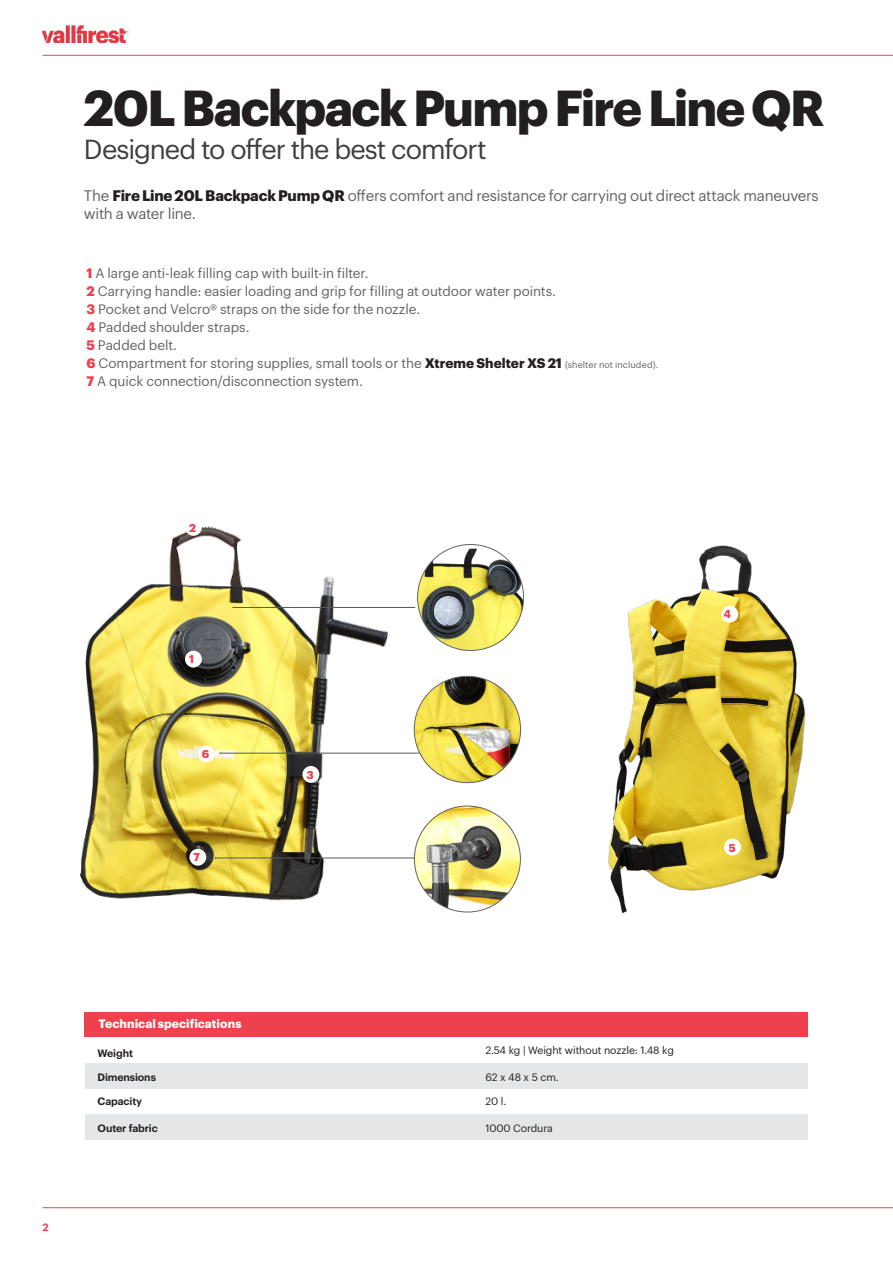
<style>
.page{position:relative;width:893px;height:1263px;background:#fff}
.page>*{position:absolute;margin:0;border:0;box-sizing:border-box;transform-origin:0 0}
._1-Título_del_produc{font:700 49.5px "Graphik";letter-spacing:-.035em;color:#231f20}
._1-Título_del_produc-2{font:27px "Graphik";letter-spacing:-.035em;color:#3e3e3f}
._3-Entradilla{font:15px/18px "Graphik";letter-spacing:-.02em;color:#636366}
.Listado{font:13.5px "Graphik";letter-spacing:-.005em;color:#636366}
._6-TItulo_espec_norm{font:700 12px "Graphik";letter-spacing:.005em;color:#fff}
._1-Título_del_produc-3{font:700 11.25px "Graphik";color:#ee414d}
._6_2-descripcion_esp{font:10.5px "Graphik";letter-spacing:-.01em;color:#231f20}
._6_1-nombre_especif{font:600 10.5px "Graphik";letter-spacing:-.01em;color:#231f20}
.t1{font:600 10.5px "Graphik";color:#ee414d}
.s1{font-weight:700;color:#231f20}
.s2{font-weight:700;color:#ee414d}
.s3{font-size:9px}
</style>
<div class="page">
<hr style="left:43px;top:55px;width:850px;height:1px;background:#ee414d">
<img style="left:43px;top:26px;width:85px;height:17px">
<hr style="left:43px;top:1207px;width:850px;height:1px;background:#ee414d">
<div style="left:84px;top:1012px;width:724px;height:25px;background:#ee414d"></div>
<div style="left:85px;top:1063px;width:723px;height:25px;background:#e5e6e7"></div>
<div style="left:85px;top:1114px;width:723px;height:26px;background:#e5e6e7"></div>
<img style="left:80px;top:526px;width:334px;height:375px">
<hr style="left:215px;top:858px;width:202px;height:1px;background:#57585a">
<img style="left:608px;top:545px;width:198px;height:367px">
<div style="left:721px;top:606px;width:17px;height:16px;background:#fff;border-radius:50%"></div>
<div style="left:724px;top:839px;width:17px;height:16px;background:#fff;border-radius:50%"></div>
<div style="left:198px;top:745px;width:17px;height:17px;background:#fff;border-radius:50%"></div>
<hr style="left:233px;top:607px;width:182px;height:1px;background:#57585a">
<img style="left:418px;top:549px;width:106px;height:101px">
<img style="left:414px;top:677px;width:107px;height:106px">
<img style="left:414px;top:806px;width:106px;height:106px;border-radius:53px">
<hr style="left:220px;top:753px;width:199px;height:1px;background:#57585a">
<div style="left:185px;top:651px;width:17px;height:16px;background:#fff;border-radius:50%"></div>
<div style="left:185px;top:519px;width:17px;height:17px;background:#fff;border-radius:50%"></div>
<div style="left:302px;top:766px;width:17px;height:17px;background:#fff;border-radius:50%"></div>
<div style="left:189px;top:849px;width:17px;height:17px;background:#fff;border-radius:50%"></div>
<p class="_1-Título_del_produc" style="left:84px;top:70px;width:742px">20L Backpack Pump Fire Line QR</p>
<p class="_1-Título_del_produc-2" style="left:84px;top:129px;width:404px">Designed to offer the best comfort</p>
<p class="_3-Entradilla" style="left:84px;top:185px;width:736px">The <span class="s1">Fire Line 20L Backpack Pump QR</span> offers comfort and resistance for carrying out direct attack maneuvers with a water line.</p>
<p class="Listado" style="left:86px;top:263px;width:284px"><span class="s2">1</span> A large anti-leak filling cap with built-in filter.</p>
<p class="Listado" style="left:86px;top:281px;width:471px"><span class="s2">2</span> Carrying handle: easier loading and grip for filling at outdoor water points.</p>
<p class="Listado" style="left:86px;top:299px;width:335px"><span class="s2">3</span> Pocket and Velcro® straps on the side for the nozzle.</p>
<p class="Listado" style="left:86px;top:317px;width:165px"><span class="s2">4</span> Padded shoulder straps.</p>
<p class="Listado" style="left:86px;top:335px;width:92px"><span class="s2">5</span> Padded belt.</p>
<p class="Listado" style="left:86px;top:353px;width:573px"><span class="s2">6</span> Compartment for storing supplies, small tools or the <span class="s1">Xtreme Shelter XS 21</span> <span class="s3">(shelter not included).</span></p>
<p class="Listado" style="left:86px;top:371px;width:278px"><span class="s2">7</span> A quick connection/disconnection system.</p>
<p class="_1-Título_del_produc-3" style="left:189px;top:519px;width:8px">2</p>
<p class="_1-Título_del_produc-3" style="left:189px;top:650px;width:7px">1</p>
<p class="_1-Título_del_produc-3" style="left:202px;top:745px;width:9px">6</p>
<p class="_1-Título_del_produc-3" style="left:193px;top:849px;width:8px">7</p>
<p class="_1-Título_del_produc-3" style="left:306px;top:766px;width:9px">3</p>
<p class="_1-Título_del_produc-3" style="left:723px;top:605px;width:9px">4</p>
<p class="_1-Título_del_produc-3" style="left:729px;top:839px;width:9px">5</p>
<p class="t1" style="left:43px;top:1219px;width:8px">2</p>
<p class="_6-TItulo_espec_norm" style="left:99px;top:1015px;width:144px">Technical specifications</p>
<p class="_6_1-nombre_especif" style="left:98px;top:1045px;width:37px">Weight</p>
<p class="_6_1-nombre_especif" style="left:98px;top:1069px;width:60px">Dimensions</p>
<p class="_6_1-nombre_especif" style="left:98px;top:1093px;width:46px">Capacity</p>
<p class="_6_1-nombre_especif" style="left:98px;top:1120px;width:62px">Outer fabric</p>
<p class="_6_2-descripcion_esp" style="left:485px;top:1043px;width:190px">2.54 kg | Weight without nozzle: 1.48 kg</p>
<p class="_6_2-descripcion_esp" style="left:485px;top:1070px;width:75px">62 x 48 x 5 cm.</p>
<p class="_6_2-descripcion_esp" style="left:485px;top:1094px;width:22px">20 l.</p>
<p class="_6_2-descripcion_esp" style="left:485px;top:1121px;width:69px">1000 Cordura</p>
</div>
